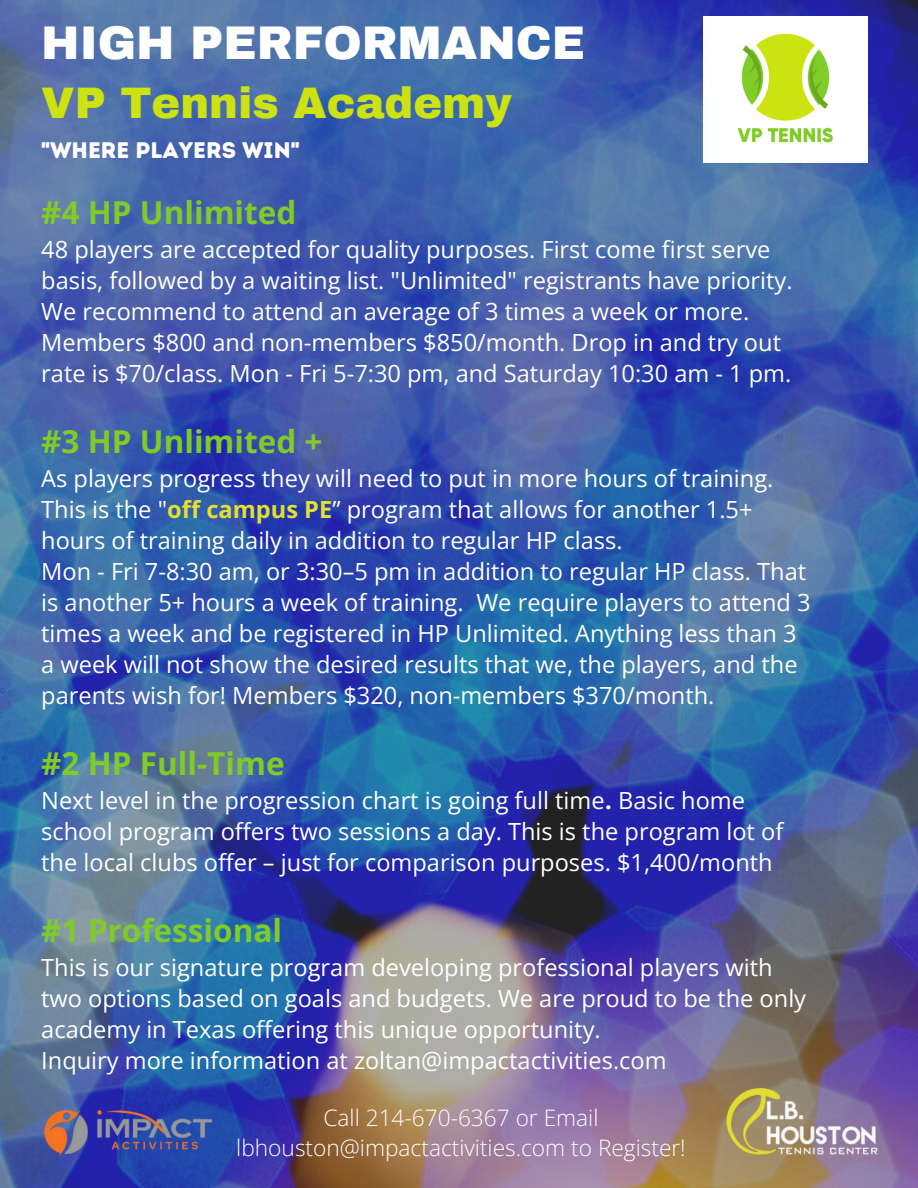
<style>
.page{position:relative;width:918px;height:1188px;background:#fff}
.page>*{position:absolute;margin:0;border:0;box-sizing:border-box;transform-origin:0 0}
.t1{font:900 46.2px "Archivo";color:#fff}
.t2{font:900 43.2px "Archivo";color:#cce311}
.t3{font:700 31.5px "Open Sans";color:#80cb28}
.t4{font:23.7px/31px "Open Sans";color:#fff}
.t5{font:300 22.65px/30.2px "Open Sans";color:#fff;text-align:center}
.t6{font:22.5px "Intro Rust Base";color:#fff}
.s1{font-weight:700;color:#e3df32}
.s2{font-weight:700}
</style>
<div class="page">
<img style="left:0;top:0;width:918px;height:1188px">
<img style="left:714px;top:1085px;width:197px;height:84px">
<img style="left:41px;top:1090px;width:179px;height:80px">
<img style="left:703px;top:16px;width:164px;height:146px">
<p class="t1" style="left:41px;top:18px;width:546px">HIGH PERFORMANCE</p>
<p class="t2" style="left:41px;top:80px;width:472px">VP Tennis Academy</p>
<p class="t6" style="left:41px;top:136px;width:260px">"WHERE PLAYERS WIN"</p>
<p class="t3" style="left:41px;top:190px;width:257px">#4 HP Unlimited</p>
<p class="t4" style="left:41px;top:233px;width:753px">48 players are accepted for quality purposes. First come first serve basis, followed by a waiting list. "Unlimited" registrants have priority.<br>We recommend to attend an average of 3 times a week or more.<br>Members $800 and non-members $850/month. Drop in and try out rate is $70/class. Mon - Fri 5-7:30 pm, and Saturday 10:30 am - 1 pm.</p>
<p class="t3" style="left:41px;top:419px;width:283px">#3 HP Unlimited +</p>
<p class="t4" style="left:41px;top:462px;width:734px">As players progress they will need to put in more hours of training.<br>This is the "<span class="s1">off campus PE</span>” program that allows for another 1.5+ hours of training daily in addition to regular HP class.</p>
<p class="t4" style="left:41px;top:555px;width:771px">Mon - Fri 7-8:30 am, or 3:30–5 pm in addition to regular HP class. That is another 5+ hours a week of training. We require players to attend 3 times a week and be registered in HP Unlimited. Anything less than 3 a week will not show the desired results that we, the players, and the parents wish for! Members $320, non-members $370/month.</p>
<p class="t3" style="left:41px;top:741px;width:245px">#2 HP Full-Time</p>
<p class="t4" style="left:41px;top:784px;width:744px">Next level in the progression chart is going full time<span class="s2">.</span> Basic home school program offers two sessions a day. This is the program lot of the local clubs offer – just for comparison purposes. $1,400/month</p>
<p class="t3" style="left:41px;top:908px;width:242px">#1 Professional</p>
<p class="t4" style="left:41px;top:951px;width:766px">This is our signature program developing professional players with two options based on goals and budgets. We are proud to be the only academy in Texas offering this unique opportunity.</p>
<p class="t4" style="left:41px;top:1044px;width:627px">Inquiry more information at zoltan@impactactivities.com</p>
<p class="t5" style="left:236px;top:1102px;width:451px">Call 214-670-6367 or Email lbhouston@impactactivities.com to Register!</p>
</div>
